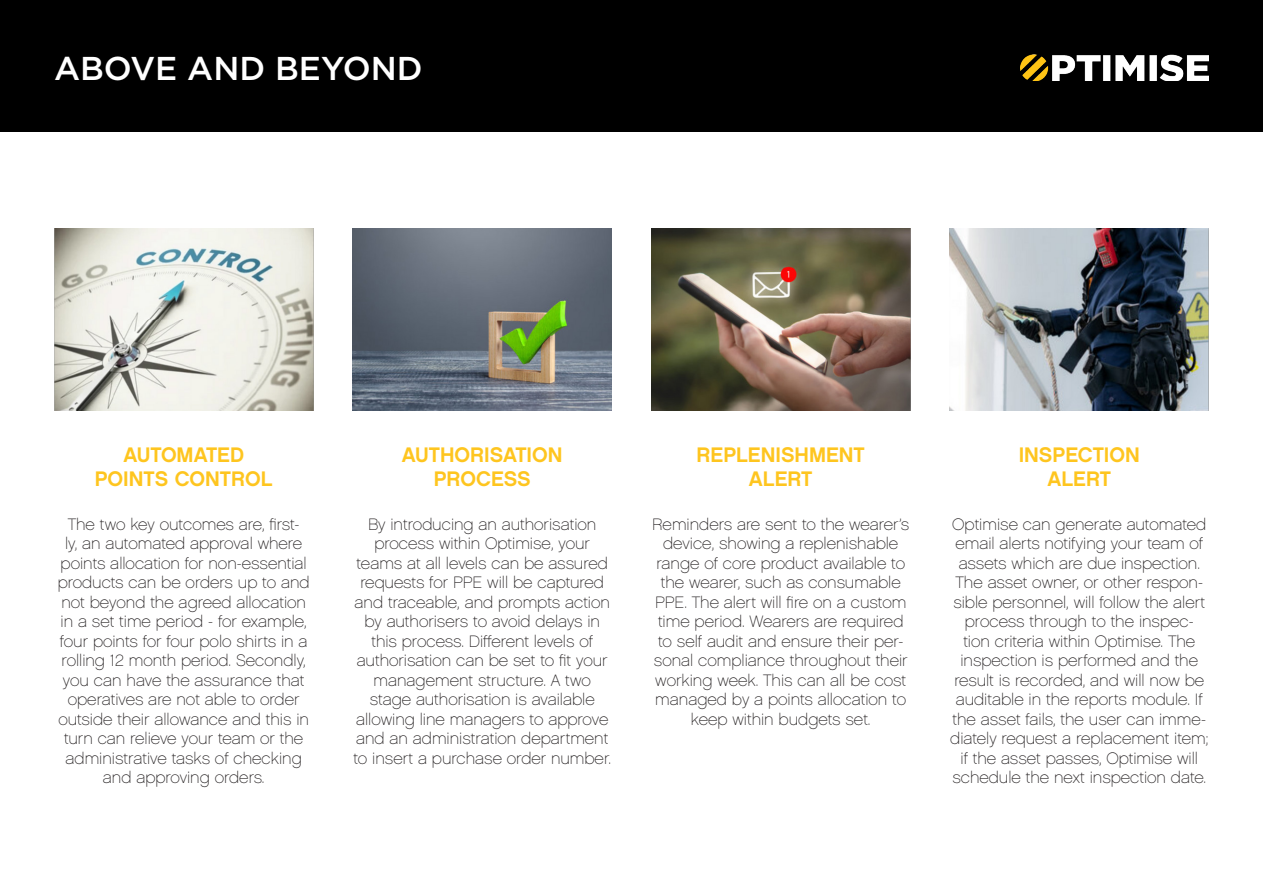
<style>
.page{position:relative;width:1263px;height:893px;background:#fff}
.page>*{position:absolute;margin:0;border:0;box-sizing:border-box;transform-origin:0 0}
.t1{font:500 33px "Gotham";color:#fff}
.t2{font:21px "Chalet New York Nineteen Sixty";color:#fec51f}
.t3{font:16.5px/19.5px "Chalet Paris Nineteen Sixty";color:#231f20;text-align:center}
</style>
<div class="page">
<div style="left:0;top:0;width:1263px;height:132px;background:#000"></div>
<img style="left:54px;top:229px;width:259px;height:181px">
<img style="left:352px;top:229px;width:260px;height:181px">
<img style="left:651px;top:229px;width:259px;height:181px">
<img style="left:949px;top:229px;width:260px;height:181px">
<img style="left:1020px;top:54px;width:189px;height:27px">
<p class="t1" style="left:54px;top:47px;width:370px">ABOVE AND BEYOND</p>
<p class="t2" style="left:123px;top:442px;width:122px">AUTOMATED</p>
<p class="t2" style="left:95px;top:466px;width:179px">POINTS CONTROL</p>
<p class="t3" style="left:58px;top:514px;width:253px">The two key outcomes are, first-<br>ly, an automated approval where points allocation for non-essential products can be orders up to and not beyond the agreed allocation in a set time period - for example, four points for four polo shirts in a rolling 12 month period. Secondly, you can have the assurance that operatives are not able to order outside their allowance and this in turn can relieve your team or the administrative tasks of checking and approving orders.</p>
<p class="t2" style="left:402px;top:442px;width:162px">AUTHORISATION</p>
<p class="t2" style="left:434px;top:466px;width:98px">PROCESS</p>
<p class="t3" style="left:353px;top:514px;width:259px">By introducing an authorisation process within Optimise, your teams at all levels can be assured requests for PPE will be captured and traceable, and prompts action by authorisers to avoid delays in this process. Different levels of authorisation can be set to fit your management structure. A two stage authorisation is available allowing line managers to approve and an administration department to insert a purchase order number.</p>
<p class="t2" style="left:697px;top:442px;width:170px">REPLENISHMENT</p>
<p class="t2" style="left:749px;top:466px;width:65px">ALERT</p>
<p class="t3" style="left:652px;top:514px;width:258px">Reminders are sent to the wearer’s device, showing a replenishable range of core product available to the wearer, such as consumable<br>PPE. The alert will fire on a custom time period. Wearers are required to self audit and ensure their per&shy;sonal compliance throughout their working week. This can all be cost managed by a points allocation to keep within budgets set.</p>
<p class="t2" style="left:1019px;top:442px;width:123px">INSPECTION</p>
<p class="t2" style="left:1047px;top:466px;width:65px">ALERT</p>
<p class="t3" style="left:950px;top:514px;width:260px">Optimise can generate automated email alerts notifying your team of assets which are due inspection.<br>The asset owner, or other respon&shy;sible personnel, will follow the alert process through to the inspec&shy;tion criteria within Optimise. The inspection is performed and the result is recorded, and will now be auditable in the reports module. If the asset fails, the user can imme&shy;diately request a replacement item; if the asset passes, Optimise will schedule the next inspection date.</p>
</div>
